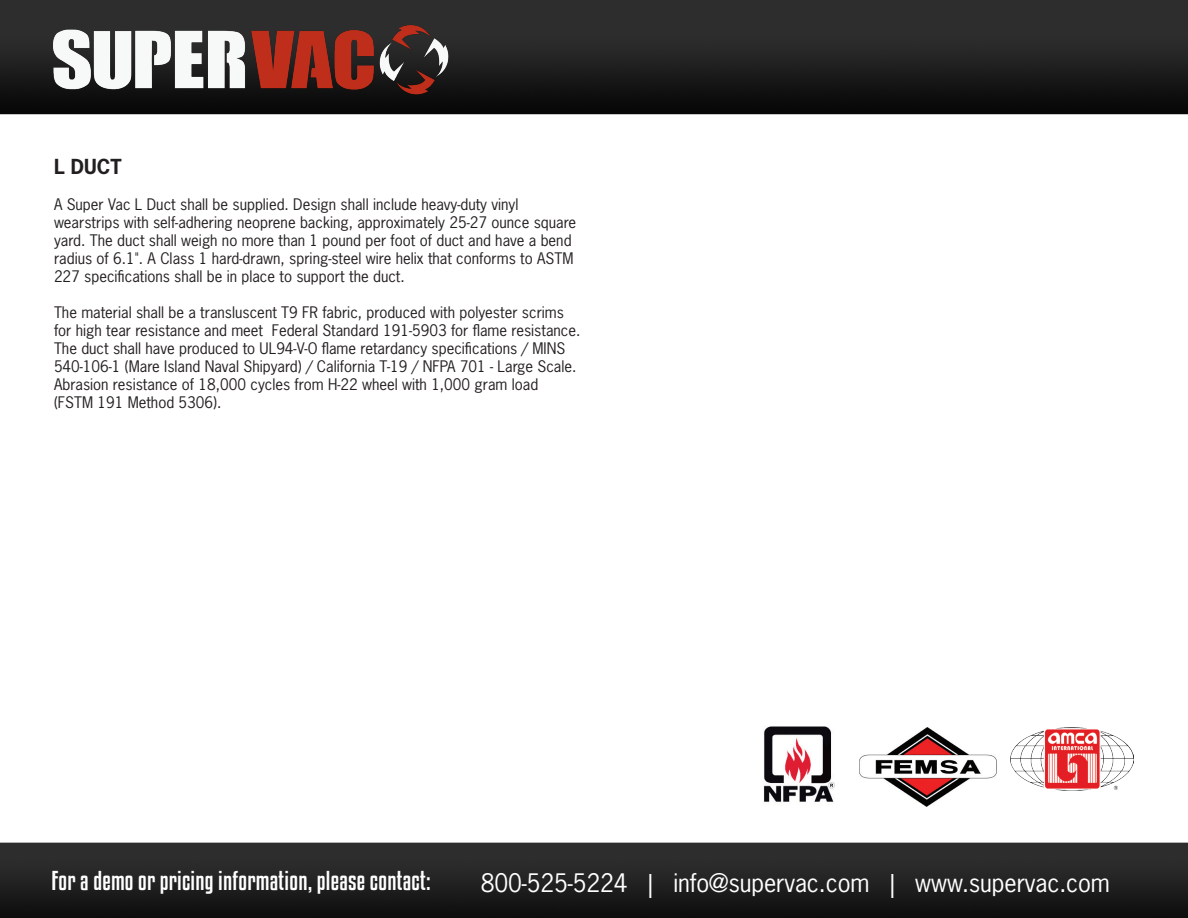
<style>
.page{position:relative;width:1188px;height:918px;background:#fff}
.page>*{position:absolute;margin:0;border:0;box-sizing:border-box;transform-origin:0 0}
.t1{font:24px "News Gothic Std";letter-spacing:-.005em;color:#fff}
.t2{font:24px "Kenyan Coffee Rg";letter-spacing:.01em;color:#fff}
.t3{font:700 19.5px "News Gothic Std";color:#231f20}
.t4{font:15px/18px "News Gothic Std";color:#231f20}
</style>
<div class="page">
<img style="left:0;top:0;width:1188px;height:918px">
<img style="left:45px;top:10px;width:415px;height:100px">
<img style="left:755px;top:718px;width:85px;height:91px">
<img style="left:859px;top:728px;width:138px;height:79px">
<img style="left:1010px;top:728px;width:124px;height:63px">
<p class="t3" style="left:54px;top:153px;width:69px">L DUCT</p>
<p class="t4" style="left:54px;top:195px;width:524px">A Super Vac L Duct shall be supplied. Design shall include heavy-duty vinyl wearstrips with self-adhering neoprene backing, approximately 25-27 ounce square yard. The duct shall weigh no more than 1 pound per foot of duct and have a bend radius of 6.1". A Class 1 hard-drawn, spring-steel wire helix that conforms to ASTM 227 specifications shall be in place to support the duct.</p>
<p class="t4" style="left:54px;top:303px;width:528px">The material shall be a transluscent T9 FR fabric, produced with polyester scrims for high tear resistance and meet Federal Standard 191-5903 for flame resistance.</p>
<p class="t4" style="left:54px;top:339px;width:524px">The duct shall have produced to UL94-V-O flame retardancy specifications / MINS 540-106-1 (Mare Island Naval Shipyard) / California T-19 / NFPA 701 - Large Scale.<br>Abrasion resistance of 18,000 cycles from H-22 wheel with 1,000 gram load (FSTM 191 Method 5306).</p>
<p class="t2" style="left:52px;top:866px;width:381px">For a demo or pricing information, please contact:</p>
<p class="t1" style="left:481px;top:867px;width:631px">800-525-5224 | info@supervac.com | www.supervac.com</p>
</div>
